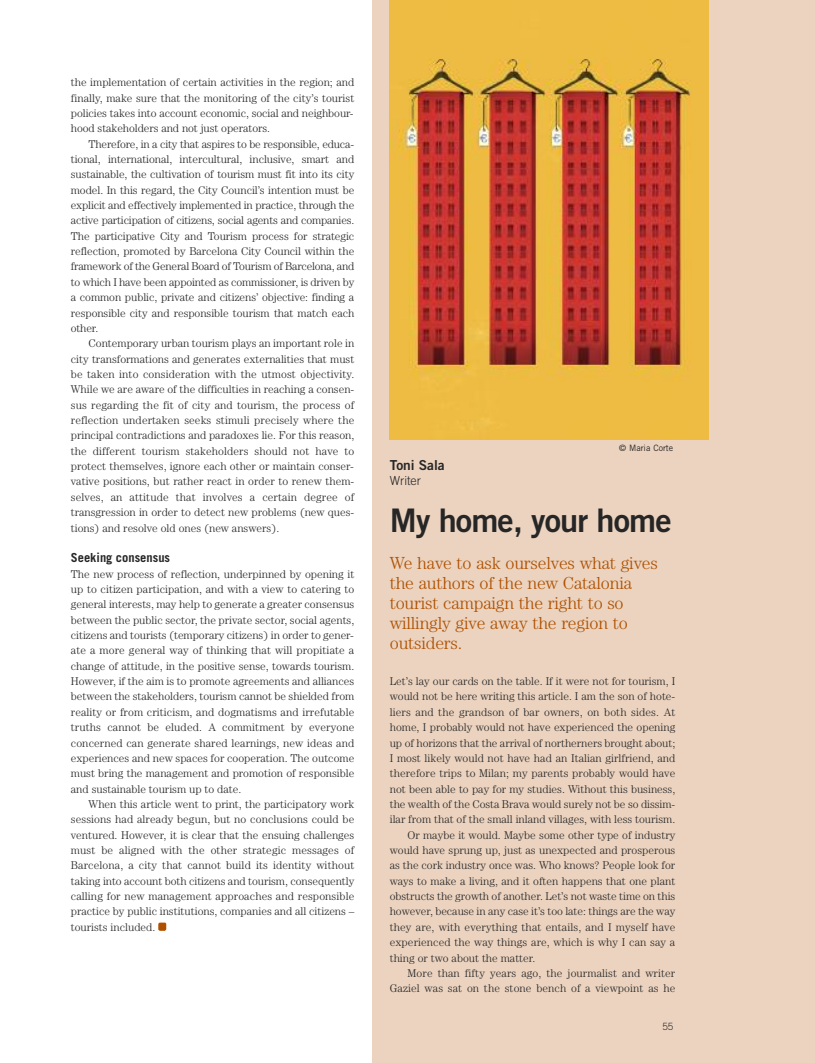
<style>
.page{position:relative;width:815px;height:1063px;background:#fff}
.page>*{position:absolute;margin:0;border:0;box-sizing:border-box;transform-origin:0 0}
.t1{font:32.5px "Trade Gothic Bold Two";letter-spacing:-.025em;color:#272627}
.t2{font:300 17.5px/20px "Century";letter-spacing:-.01em;color:#ae5000}
.t3{font:13.75px "Trade Gothic Bold Two";color:#272627}
.t4{font:700 12.5px "Trade Gothic";color:#272627}
.t5{font:300 12.5px "Trade Gothic";color:#272627}
.t6{font:300 11.25px "Century";color:#272627}
.t7{font:300 10px "Trade Gothic";color:#272627}
.t8{font:8.75px "Trade Gothic";color:#272627}
</style>
<div class="page">
<div style="left:372px;top:0;width:443px;height:1063px;background:#ebd3bf"></div>
<svg style="left:158px;top:923px;width:8px;height:8px"></svg>
<img style="left:390px;top:0;width:319px;height:439px">
<p class="t6" style="left:71px;top:78px;width:285px">the implementation of certain activities in the region; and</p>
<p class="t6" style="left:71px;top:94px;width:285px">finally, make sure that the monitoring of the city’s tourist</p>
<p class="t6" style="left:71px;top:109px;width:284px">policies takes into account economic, social and neighbour-</p>
<p class="t6" style="left:71px;top:125px;width:201px">hood stakeholders and not just operators.</p>
<p class="t6" style="left:89px;top:140px;width:267px">Therefore, in a city that aspires to be responsible, educa-</p>
<p class="t6" style="left:71px;top:155px;width:285px">tional, international, intercultural, inclusive, smart and</p>
<p class="t6" style="left:71px;top:171px;width:285px">sustainable, the cultivation of tourism must fit into its city</p>
<p class="t6" style="left:71px;top:186px;width:285px">model. In this regard, the City Council’s intention must be</p>
<p class="t6" style="left:71px;top:201px;width:285px">explicit and effectively implemented in practice, through the</p>
<p class="t6" style="left:71px;top:217px;width:285px">active participation of citizens, social agents and companies.</p>
<p class="t6" style="left:71px;top:232px;width:285px">The participative City and Tourism process for strategic</p>
<p class="t6" style="left:71px;top:247px;width:285px">reflection, promoted by Barcelona City Council within the</p>
<p class="t6" style="left:71px;top:263px;width:285px">framework of the General Board of Tourism of Barcelona, and</p>
<p class="t6" style="left:71px;top:278px;width:285px">to which I have been appointed as commissioner, is driven by</p>
<p class="t6" style="left:71px;top:293px;width:285px">a common public, private and citizens’ objective: finding a</p>
<p class="t6" style="left:71px;top:309px;width:285px">responsible city and responsible tourism that match each</p>
<p class="t6" style="left:71px;top:324px;width:29px">other.</p>
<p class="t6" style="left:89px;top:340px;width:267px">Contemporary urban tourism plays an important role in</p>
<p class="t6" style="left:71px;top:355px;width:285px">city transformations and generates externalities that must</p>
<p class="t6" style="left:71px;top:370px;width:285px">be taken into consideration with the utmost objectivity.</p>
<p class="t6" style="left:71px;top:386px;width:285px">While we are aware of the difficulties in reaching a consen-</p>
<p class="t6" style="left:71px;top:401px;width:285px">sus regarding the fit of city and tourism, the process of</p>
<p class="t6" style="left:71px;top:416px;width:285px">reflection undertaken seeks stimuli precisely where the</p>
<p class="t6" style="left:71px;top:432px;width:285px">principal contradictions and paradoxes lie. For this reason,</p>
<p class="t6" style="left:71px;top:447px;width:285px">the different tourism stakeholders should not have to</p>
<p class="t6" style="left:71px;top:462px;width:284px">protect themselves, ignore each other or maintain conser-</p>
<p class="t6" style="left:71px;top:478px;width:285px">vative positions, but rather react in order to renew them-</p>
<p class="t6" style="left:71px;top:493px;width:285px">selves, an attitude that involves a certain degree of</p>
<p class="t6" style="left:71px;top:508px;width:285px">transgression in order to detect new problems (new ques-</p>
<p class="t6" style="left:71px;top:524px;width:210px">tions) and resolve old ones (new answers).</p>
<p class="t4" style="left:71px;top:553px;width:101px">Seeking consensus</p>
<p class="t6" style="left:71px;top:570px;width:285px">The new process of reflection, underpinned by opening it</p>
<p class="t6" style="left:71px;top:585px;width:285px">up to citizen participation, and with a view to catering to</p>
<p class="t6" style="left:71px;top:601px;width:285px">general interests, may help to generate a greater consensus</p>
<p class="t6" style="left:71px;top:616px;width:285px">between the public sector, the private sector, social agents,</p>
<p class="t6" style="left:71px;top:631px;width:284px">citizens and tourists (temporary citizens) in order to gener-</p>
<p class="t6" style="left:71px;top:647px;width:285px">ate a more general way of thinking that will propitiate a</p>
<p class="t6" style="left:71px;top:662px;width:285px">change of attitude, in the positive sense, towards tourism.</p>
<p class="t6" style="left:71px;top:677px;width:285px">However, if the aim is to promote agreements and alliances</p>
<p class="t6" style="left:71px;top:693px;width:285px">between the stakeholders, tourism cannot be shielded from</p>
<p class="t6" style="left:71px;top:708px;width:285px">reality or from criticism, and dogmatisms and irrefutable</p>
<p class="t6" style="left:71px;top:723px;width:285px">truths cannot be eluded. A commitment by everyone</p>
<p class="t6" style="left:71px;top:739px;width:285px">concerned can generate shared learnings, new ideas and</p>
<p class="t6" style="left:71px;top:754px;width:285px">experiences and new spaces for cooperation. The outcome</p>
<p class="t6" style="left:71px;top:770px;width:285px">must bring the management and promotion of responsible</p>
<p class="t6" style="left:71px;top:785px;width:172px">and sustainable tourism up to date.</p>
<p class="t6" style="left:89px;top:800px;width:267px">When this article went to print, the participatory work</p>
<p class="t6" style="left:71px;top:816px;width:285px">sessions had already begun, but no conclusions could be</p>
<p class="t6" style="left:71px;top:831px;width:285px">ventured. However, it is clear that the ensuing challenges</p>
<p class="t6" style="left:71px;top:846px;width:285px">must be aligned with the other strategic messages of</p>
<p class="t6" style="left:71px;top:862px;width:285px">Barcelona, a city that cannot build its identity without</p>
<p class="t6" style="left:71px;top:877px;width:285px">taking into account both citizens and tourism, consequently</p>
<p class="t6" style="left:71px;top:892px;width:285px">calling for new management approaches and responsible</p>
<p class="t6" style="left:71px;top:908px;width:285px">practice by public institutions, companies and all citizens –</p>
<p class="t6" style="left:71px;top:923px;width:86px">tourists included.</p>
<p class="t8" style="left:619px;top:444px;width:56px">© Maria Corte</p>
<p class="t3" style="left:390px;top:460px;width:57px">Toni Sala</p>
<p class="t5" style="left:390px;top:476px;width:33px">Writer</p>
<p class="t1" style="left:390px;top:508px;width:283px">My home, your home</p>
<p class="t2" style="left:390px;top:554px;width:270px">We have to ask ourselves what gives the authors of the new Catalonia tourist campaign the right to so willingly give away the region to outsiders.</p>
<p class="t6" style="left:390px;top:677px;width:287px">Let’s lay our cards on the table. If it were not for tourism, I</p>
<p class="t6" style="left:390px;top:693px;width:287px">would not be here writing this article. I am the son of hote-</p>
<p class="t6" style="left:390px;top:708px;width:287px">liers and the grandson of bar owners, on both sides. At</p>
<p class="t6" style="left:390px;top:723px;width:287px">home, I probably would not have experienced the opening</p>
<p class="t6" style="left:390px;top:739px;width:287px">up of horizons that the arrival of northerners brought about;</p>
<p class="t6" style="left:390px;top:754px;width:287px">I most likely would not have had an Italian girlfriend, and</p>
<p class="t6" style="left:390px;top:770px;width:287px">therefore trips to Milan; my parents probably would have</p>
<p class="t6" style="left:390px;top:785px;width:287px">not been able to pay for my studies. Without this business,</p>
<p class="t6" style="left:390px;top:800px;width:287px">the wealth of the Costa Brava would surely not be so dissim-</p>
<p class="t6" style="left:390px;top:816px;width:287px">ilar from that of the small inland villages, with less tourism.</p>
<p class="t6" style="left:407px;top:831px;width:269px">Or maybe it would. Maybe some other type of industry</p>
<p class="t6" style="left:390px;top:846px;width:287px">would have sprung up, just as unexpected and prosperous</p>
<p class="t6" style="left:390px;top:862px;width:287px">as the cork industry once was. Who knows? People look for</p>
<p class="t6" style="left:390px;top:877px;width:287px">ways to make a living, and it often happens that one plant</p>
<p class="t6" style="left:390px;top:892px;width:287px">obstructs the growth of another. Let’s not waste time on this</p>
<p class="t6" style="left:390px;top:908px;width:287px">however, because in any case it’s too late: things are the way</p>
<p class="t6" style="left:390px;top:923px;width:287px">they are, with everything that entails, and I myself have</p>
<p class="t6" style="left:390px;top:938px;width:287px">experienced the way things are, which is why I can say a</p>
<p class="t6" style="left:390px;top:954px;width:147px">thing or two about the matter.</p>
<p class="t6" style="left:407px;top:969px;width:269px">More than fifty years ago, the jourmalist and writer</p>
<p class="t6" style="left:390px;top:985px;width:287px">Gaziel was sat on the stone bench of a viewpoint as he</p>
<p class="t7" style="left:662px;top:1023px;width:12px">55</p>
</div>
